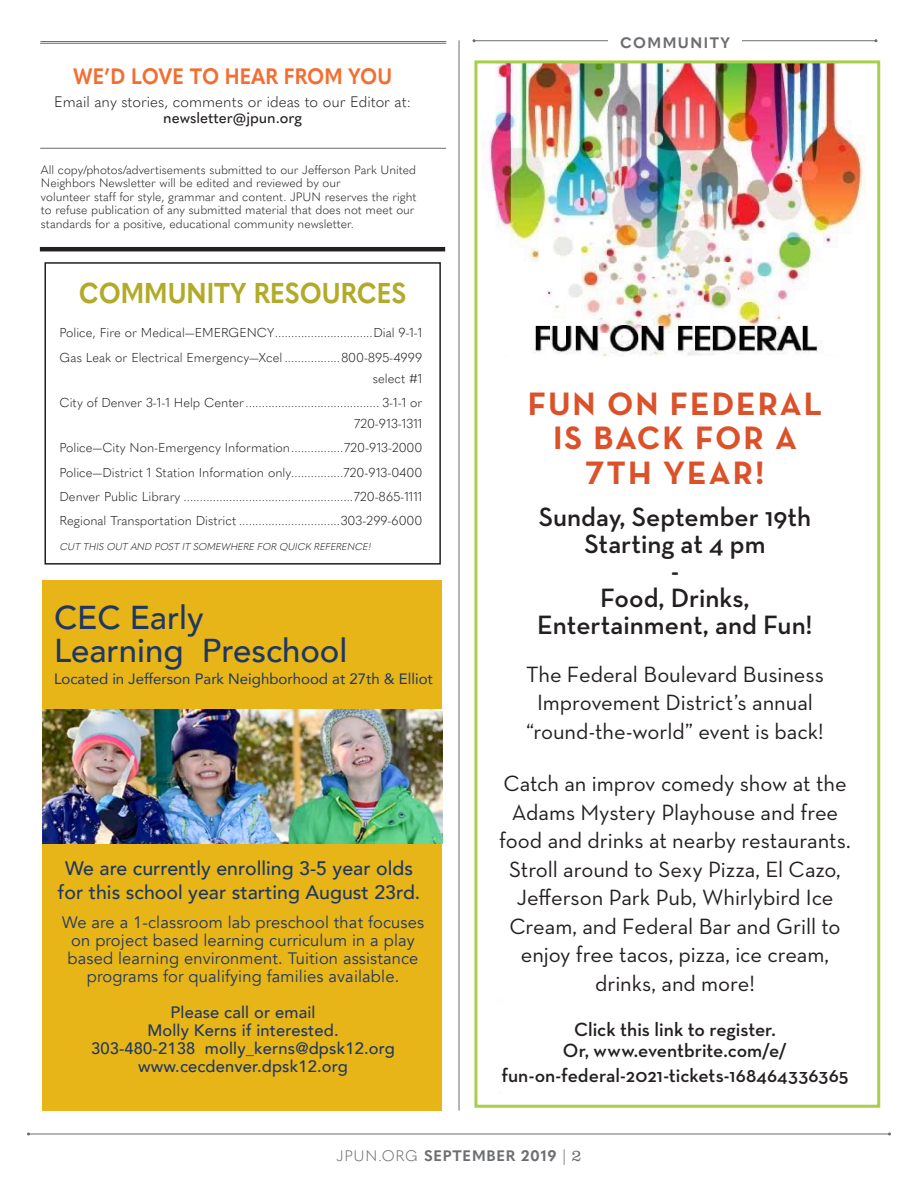
<style>
.page{position:relative;width:918px;height:1188px;background:#fff}
.page>*{position:absolute;margin:0;border:0;box-sizing:border-box;transform-origin:0 0}
.t1{font:33px "Neutra Text Bold Alt";letter-spacing:.06em;color:#da512a}
.t2{font:500 33px "Avenir";color:#1f3763}
.t3{font:700 28.35px "Quasimoda";color:#b2aa29;scale:.9 1}
.t4{font:600 27px "Neutra Text";color:#231f20}
.t5{font:22.5px/28.5px "Neutra Text";letter-spacing:-.005em;color:#231f20;text-align:center}
.t6{font:700 22.05px "Quasimoda";color:#f36e31;scale:.9 1}
.t7{font:600 19.5px "Neutra Text";color:#231f20}
.t8{font:500 19.5px "Avenir";color:#1f3763}
.t9{font:16.5px/18px "Avenir";letter-spacing:.01em;color:#1f3763;text-align:center}
.t10{font:500 16.5px "Avenir";letter-spacing:.01em;color:#1f3763}
.t11{font:15px "Avenir";color:#1f3763}
.t12{font:300 15px "Quasimoda";color:#231f20}
.section_header{font:700 15px "Quasimoda";letter-spacing:.05em;color:#6c6d70}
.t13{font:500 15px "Quasimoda";color:#231f20}
.section_header-2{font:700 15px "Quasimoda";letter-spacing:.1em;color:#6c6d70}
.t14{font:300 12.75px "Quasimoda";color:#231f20}
.t15{font:300 12px/13.5px "Quasimoda";color:#231f20}
.t16{font:italic 300 9.75px "Quasimoda";color:#231f20}
.s1{font-weight:300}
.s2{font-family:"Clarendon BT";font-weight:300;font-size:16.5px}
</style>
<div class="page">
<hr style="left:28px;top:1134px;width:862px;height:1px;background:#6c6d70">
<svg style="left:87px;top:147px;width:76px;height:1px"></svg>
<div style="left:42px;top:580px;width:400px;height:531px;background:#e7b517"></div>
<hr style="left:40px;top:43px;width:406px;height:1px;background:#6c6d70">
<hr style="left:40px;top:41px;width:406px;height:1px;background:#6c6d70">
<hr style="left:40px;top:148px;width:406px;height:1px;background:#6c6d70">
<hr style="left:40px;top:247px;width:405px;height:4px;background:#231f20">
<div style="left:44px;top:262px;width:397px;height:303px;border:2px solid #231f20"></div>
<hr style="left:474px;top:40px;width:402px;height:1px;background:#6c6d70">
<div style="left:608px;top:27px;width:134px;height:48px;background:#fff"></div>
<hr style="left:459px;top:40px;width:1px;height:1071px;background:#6c6d70">
<img style="left:488px;top:64px;width:378px;height:293px">
<img style="left:43px;top:709px;width:399px;height:135px">
<div style="left:474px;top:60px;width:406px;height:1048px;border:3px solid #a7cf4a"></div>
<p class="t6" style="left:73px;top:59px;width:356px">WE’D LOVE TO HEAR FROM YOU</p>
<p class="t12" style="left:54px;top:90px;width:359px">Email any stories, comments or ideas to our Editor at:</p>
<p class="t13" style="left:163px;top:107px;width:141px">newsletter@jpun.org</p>
<p class="t15" style="left:41px;top:162px;width:377px">All copy/photos/advertisements submitted to our Jefferson Park United Neighbors Newsletter will be edited and reviewed by our<br>volunteer staff for style, grammar and content. JPUN reserves the right to refuse publication of any submitted material that does not meet our standards for a positive, educational community newsletter.</p>
<p class="t3" style="left:79px;top:271px;width:365px">COMMUNITY RESOURCES</p>
<p class="t14" style="left:59px;top:323px;width:365px">Police, Fire or Medical—EMERGENCY..............................Dial 9-1-1</p>
<p class="t14" style="left:59px;top:347px;width:365px">Gas Leak or Electrical Emergency—Xcel .................800-895-4999</p>
<p class="t14" style="left:373px;top:369px;width:51px">select #1</p>
<p class="t14" style="left:59px;top:393px;width:365px">City of Denver 3-1-1 Help Center......................................... 3-1-1 or</p>
<p class="t14" style="left:354px;top:414px;width:70px">720-913-1311</p>
<p class="t14" style="left:59px;top:438px;width:365px">Police—City Non-Emergency Information................720-913-2000</p>
<p class="t14" style="left:59px;top:462px;width:365px">Police—District 1 Station Information only................720-913-0400</p>
<p class="t14" style="left:59px;top:487px;width:365px">Denver Public Library ....................................................720-865-1111</p>
<p class="t14" style="left:59px;top:511px;width:365px">Regional Transportation District ...............................303-299-6000</p>
<p class="t16" style="left:59px;top:539px;width:315px">CUT THIS OUT AND POST IT SOMEWHERE FOR QUICK REFERENCE!</p>
<p class="t2" style="left:54px;top:588px;width:151px">CEC Early</p>
<p class="t2" style="left:54px;top:621px;width:295px">Learning Preschool</p>
<p class="t11" style="left:54px;top:667px;width:380px">Located in Jefferson Park Neighborhood at 27th &amp; Elliot</p>
<p class="t8" style="left:65px;top:851px;width:349px">We are currently enrolling 3-5 year olds</p>
<p class="t8" style="left:58px;top:875px;width:364px">for this school year starting August 23rd.</p>
<p class="t9" style="left:62px;top:913px;width:364px">We are a 1-classroom lab preschool that focuses on project based learning curriculum in a play based learning environment. Tuition assistance programs for qualifying families available.</p>
<p class="t10" style="left:171px;top:998px;width:146px">Please call or email</p>
<p class="t10" style="left:147px;top:1016px;width:193px">Molly Kerns if interested.</p>
<p class="t10" style="left:91px;top:1034px;width:305px">303-480-2138 molly_kerns@dpsk12.org</p>
<p class="t10" style="left:138px;top:1052px;width:211px">www.cecdenver.dpsk12.org</p>
<p class="section_header-2" style="left:620px;top:31px;width:111px">COMMUNITY</p>
<p class="t1" style="left:528px;top:383px;width:296px">FUN ON FEDERAL</p>
<p class="t1" style="left:553px;top:417px;width:246px">IS BACK FOR A</p>
<p class="t1" style="left:586px;top:452px;width:180px">7TH YEAR!</p>
<p class="t4" style="left:539px;top:500px;width:274px">Sunday, September 19th</p>
<p class="t4" style="left:584px;top:527px;width:183px">Starting at 4 pm</p>
<p class="t4" style="left:671px;top:554px;width:9px">-</p>
<p class="t4" style="left:600px;top:581px;width:151px">Food, Drinks,</p>
<p class="t4" style="left:537px;top:608px;width:277px">Entertainment, and Fun!</p>
<p class="t5" style="left:526px;top:659px;width:299px">The Federal Boulevard Business<br>Improvement District’s annual</p>
<p class="t5" style="left:526px;top:716px;width:299px">“round-the-world” event is back!</p>
<p class="t5" style="left:499px;top:769px;width:353px">Catch an improv comedy show at the Adams Mystery Playhouse and free food and drinks at nearby restaurants.<br>Stroll around to Sexy Pizza, El Cazo, Jefferson Park Pub, Whirlybird Ice Cream, and Federal Bar and Grill to enjoy free tacos, pizza, ice cream, drinks, and more!</p>
<p class="t7" style="left:574px;top:1017px;width:203px">Click this link to register.</p>
<p class="t7" style="left:563px;top:1038px;width:226px">Or, www.eventbrite.com/e/</p>
<p class="t7" style="left:501px;top:1063px;width:349px">fun-on-federal-2021-tickets-168464336365</p>
<p class="section_header" style="left:336px;top:1144px;width:247px"><span class="s1">JPUN.ORG</span> SEPTEMBER 2019 <span class="s1">|</span> <span class="s2">2</span></p>
</div>
